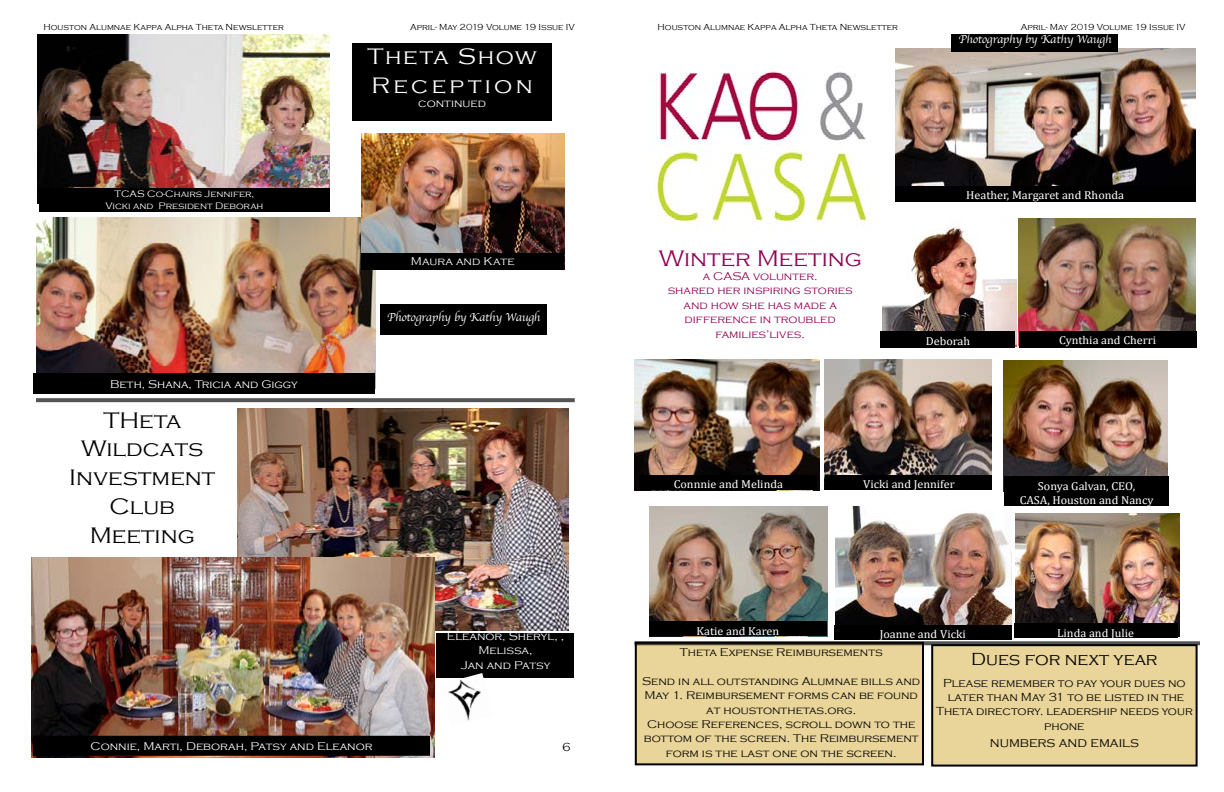
<style>
.page{position:relative;width:1224px;height:792px;background:#fff}
.page>*{position:absolute;margin:0;border:0;box-sizing:border-box;transform-origin:0 0}
.t1{font:300 23px/28.8px "Copperplate Gothic";color:#000;text-align:center;scale:1.05 1}
.t2{font:300 23px/28.8px "Copperplate Gothic";letter-spacing:.14em;color:#fff;scale:1.05 1}
.t3{font:300 23px "Copperplate Gothic";color:#900053;scale:1.05 1}
.t4{font:300 18px "Copperplate Gothic";color:#000}
.t5{font:300 14px "Copperplate Gothic";color:#000}
.t6{font:300 12px/14.4px "Copperplate Gothic";color:#000;text-align:center}
.t7{font:12px "Apple Chancery";letter-spacing:-.01em;color:#fff}
.t8{font:300 11.5px/14.4px "Copperplate Gothic";color:#000;text-align:center;scale:1.05 1}
.t9{font:11.5px/14.4px "Cambria";color:#fff;text-align:center;scale:1.05 1}
.t10{font:300 11.5px/14.4px "Copperplate Gothic";color:#fff;text-align:center;scale:1.05 1}
.t11{font:300 11.5px/14.4px "Copperplate Gothic";color:#900053;text-align:center;scale:1.05 1}
.t12{font:300 11.5px "Copperplate Gothic";color:#fff;scale:1.04 1}
.t13{font:300 9.6px/12px "Copperplate Gothic";color:#fff;text-align:center;scale:1.05 1}
.t14{font:300 9px "Copperplate Gothic";color:#000}
</style>
<div class="page">
<img style="left:38px;top:34px;width:292px;height:170px">
<img style="left:36px;top:217px;width:339px;height:156px">
<img style="left:362px;top:133px;width:202px;height:120px">
<img style="left:237px;top:408px;width:332px;height:223px">
<div style="left:39px;top:189px;width:291px;height:23px;background:#000"></div>
<svg style="left:36px;top:398px;width:539px;height:4px;background:#5c5c5c"></svg>
<div style="left:352px;top:43px;width:200px;height:78px;background:#000"></div>
<img style="left:31px;top:558px;width:404px;height:199px">
<div style="left:34px;top:736px;width:396px;height:19px;background:#000"></div>
<div style="left:33px;top:736px;width:397px;height:20px;border:1px solid #000"></div>
<div style="left:436px;top:633px;width:138px;height:45px;background:#000"></div>
<img style="left:448px;top:673px;width:36px;height:48px">
<div style="left:362px;top:253px;width:202px;height:17px;background:#000"></div>
<div style="left:33px;top:373px;width:342px;height:21px;background:#000"></div>
<img style="left:895px;top:49px;width:300px;height:153px">
<img style="left:882px;top:224px;width:134px;height:123px">
<img style="left:1015px;top:513px;width:165px;height:124px">
<img style="left:1019px;top:219px;width:177px;height:112px">
<img style="left:824px;top:360px;width:168px;height:129px">
<img style="left:635px;top:360px;width:184px;height:130px">
<img style="left:1003px;top:361px;width:165px;height:131px">
<img style="left:649px;top:506px;width:178px;height:131px">
<img style="left:835px;top:506px;width:177px;height:119px">
<img style="left:655px;top:71px;width:213px;height:162px">
<div style="left:636px;top:643px;width:287px;height:121px;background:#e9d59a"></div>
<div style="left:635px;top:642px;width:289px;height:123px;border:2px solid #000"></div>
<div style="left:932px;top:645px;width:265px;height:121px;background:#e9d59a"></div>
<div style="left:931px;top:644px;width:267px;height:123px;border:2px solid #000"></div>
<svg style="left:634px;top:641px;width:566px;height:4px;background:#403f3c"></svg>
<div style="left:834px;top:625px;width:178px;height:14px;background:#000"></div>
<div style="left:640px;top:475px;width:177px;height:14px;background:#000"></div>
<div style="left:826px;top:475px;width:166px;height:14px;background:#000"></div>
<div style="left:1019px;top:331px;width:177px;height:17px;background:#000"></div>
<div style="left:1004px;top:476px;width:165px;height:30px;background:#000"></div>
<div style="left:1014px;top:624px;width:163px;height:14px;background:#000"></div>
<div style="left:895px;top:186px;width:300px;height:15px;background:#000"></div>
<div style="left:881px;top:331px;width:134px;height:17px;background:#000"></div>
<div style="left:649px;top:621px;width:178px;height:15px;background:#000"></div>
<div style="left:952px;top:34px;width:166px;height:18px;background:#000"></div>
<div style="left:380px;top:305px;width:167px;height:30px;background:#000"></div>
<p class="t14" style="left:44px;top:23px;width:242px">Houston Alumnae Kappa Alpha Theta Newsletter</p>
<p class="t14" style="left:410px;top:23px;width:166px">April- May 2019 Volume 19 Issue IV</p>
<p class="t14" style="left:658px;top:23px;width:242px">Houston Alumnae Kappa Alpha Theta Newsletter</p>
<p class="t14" style="left:1021px;top:23px;width:166px">April- May 2019 Volume 19 Issue IV</p>
<p class="t13" style="left:105px;top:188px;width:152px">TCAS Co-Chairs Jennifer,<br>Vicki and President Deborah</p>
<p class="t12" style="left:110px;top:378px;width:182px">Beth, Shana, Tricia and Giggy</p>
<h1 class="t1" style="left:69px;top:406px;width:141px">THeta<br>Wildcats<br>Investment<br>Club<br>Meeting</h1>
<h1 class="t2" style="left:367px;top:43px;width:163px">Theta Show<br>Reception</h1>
<p class="t10" style="left:418px;top:97px;width:66px">continued</p>
<p class="t10" style="left:411px;top:254px;width:100px">Maura and Kate</p>
<p class="t7" style="left:387px;top:308px;width:155px">Photography by Kathy Waugh</p>
<p class="t10" style="left:447px;top:629px;width:113px">Eleanor, Sheryl, ,<br>Melissa,<br>Jan and Patsy</p>
<p class="t10" style="left:90px;top:739px;width:270px">Connie, Marti, Deborah, Patsy and Eleanor</p>
<p class="t6" style="left:562px;top:740px;width:10px">6</p>
<p class="t7" style="left:958px;top:30px;width:155px">Photography by Kathy Waugh</p>
<h1 class="t3" style="left:659px;top:246px;width:195px">Winter Meeting</h1>
<p class="t11" style="left:668px;top:269px;width:177px">a CASA volunter.<br>shared her inspiring stories and how she has made a difference in troubled families’lives.</p>
<p class="t9" style="left:966px;top:188px;width:152px">Heather, Margaret and Rhonda</p>
<p class="t9" style="left:926px;top:333px;width:44px">Deborah</p>
<p class="t9" style="left:1059px;top:333px;width:94px">Cynthia and Cherri</p>
<p class="t9" style="left:674px;top:477px;width:106px">Connnie and Melinda</p>
<p class="t9" style="left:863px;top:477px;width:89px">Vicki and Jennifer</p>
<p class="t9" style="left:1020px;top:479px;width:129px">Sonya Galvan, CEO,<br>CASA, Houston and Nancy</p>
<p class="t9" style="left:697px;top:624px;width:80px">Katie and Karen</p>
<p class="t8" style="left:680px;top:645px;width:195px">Theta Expense Reimbursements</p>
<p class="t8" style="left:642px;top:674px;width:266px">Send in all outstanding Alumnae bills and May 1. Reimbursement forms can be found at houstonthetas.org.<br>Choose References, scroll down to the bottom of the screen. The Reimbursement form is the last one on the screen.</p>
<p class="t9" style="left:1057px;top:626px;width:75px">Linda and Julie</p>
<p class="t9" style="left:880px;top:627px;width:83px">Joanne and Vicki</p>
<h2 class="t4" style="left:971px;top:649px;width:188px">Dues for next year</h2>
<p class="t6" style="left:936px;top:676px;width:258px">Please remember to pay your dues no later than May 31 to be listed in the<br>Theta directory. leadership needs your phone</p>
<p class="t5" style="left:990px;top:734px;width:150px">numbers and emails</p>
</div>
